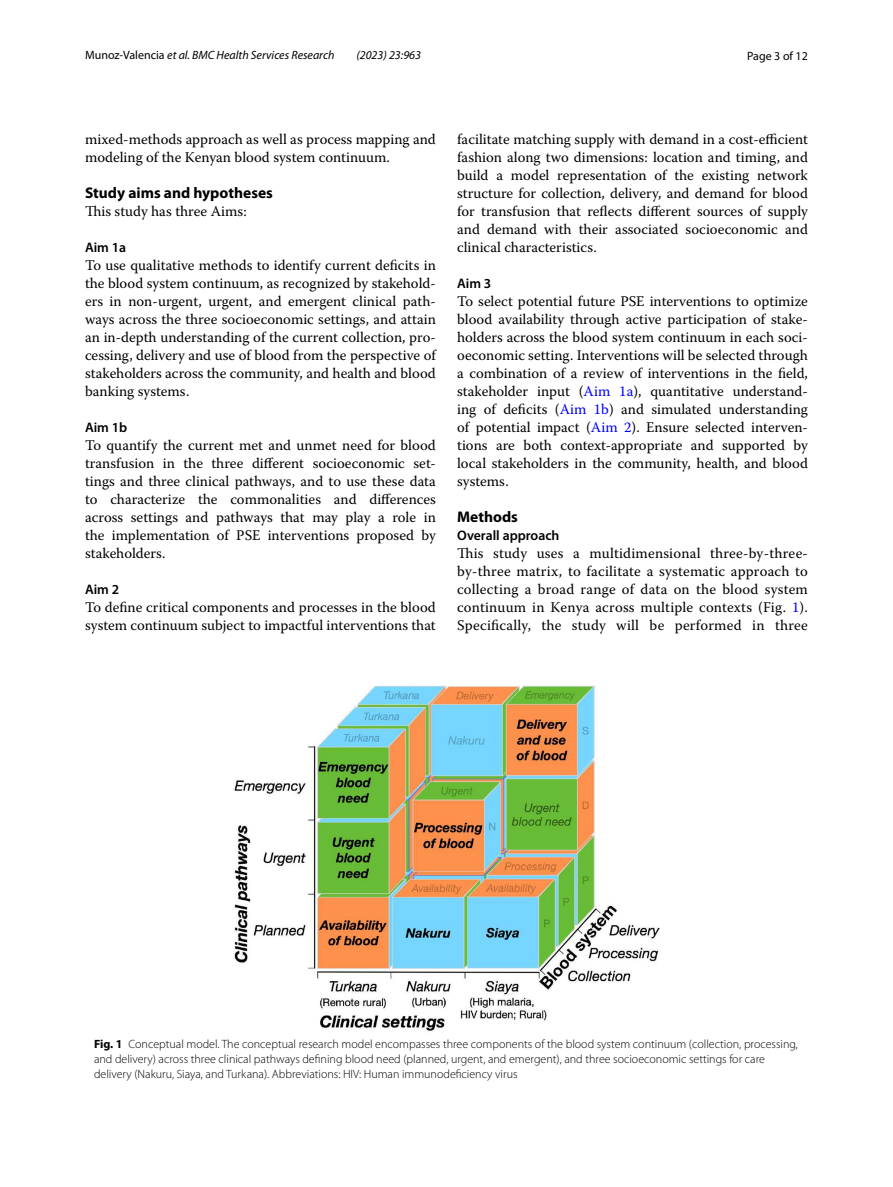
<style>
.page{position:relative;width:893px;height:1187px;background:#fff}
.page>*{position:absolute;margin:0;border:0;box-sizing:border-box;transform-origin:0 0}
.t1{font:700 15.45px "Myriad Pro";color:#000}
.t2{font:14.7px/18px "Warnock Pro";color:#000;text-align:justify}
.t3{font:600 13.8px "Myriad Pro";color:#000}
.t4{font:300 12px/15px "Myriad Pro";color:#000}
.t5{font:italic 12px "Myriad Pro";color:#000}
.t6{font:12px "Myriad Pro";color:#000}
.s1{font-style:normal}
.s2{color:#00f}
.s3{font-weight:700}
</style>
<div class="page">
<img style="left:234px;top:685px;width:425px;height:346px">
<p class="t5" style="left:85px;top:48px;width:251px"><span class="s1">Munoz‑Valencia</span> et al. BMC Health Services Research</p>
<p class="t5" style="left:356px;top:48px;width:66px">(2023) 23:963</p>
<p class="t6" style="left:747px;top:48px;width:62px">Page 3 of 12</p>
<p class="t2" style="left:85px;top:130px;width:352px">mixed-methods approach as well as process mapping and modeling of the Kenyan blood system continuum.</p>
<p class="t1" style="left:85px;top:182px;width:189px">Study aims and hypotheses</p>
<p class="t2" style="left:85px;top:202px;width:163px">This study has three Aims:</p>
<p class="t3" style="left:85px;top:238px;width:43px">Aim 1a</p>
<p class="t2" style="left:85px;top:256px;width:352px">To use qualitative methods to identify current deficits in the blood system continuum, as recognized by stakehold&shy;ers in non-urgent, urgent, and emergent clinical path&shy;ways across the three socioeconomic settings, and attain an in-depth understanding of the current collection, pro&shy;cessing, delivery and use of blood from the perspective of stakeholders across the community, and health and blood banking systems.</p>
<p class="t3" style="left:85px;top:418px;width:44px">Aim 1b</p>
<p class="t2" style="left:85px;top:436px;width:352px">To quantify the current met and unmet need for blood transfusion in the three different socioeconomic set&shy;tings and three clinical pathways, and to use these data to characterize the commonalities and differences across settings and pathways that may play a role in the implementation of PSE interventions proposed by stakeholders.</p>
<p class="t3" style="left:85px;top:580px;width:36px">Aim 2</p>
<p class="t2" style="left:85px;top:598px;width:352px">To define critical components and processes in the blood system continuum subject to impactful interventions that</p>
<p class="t2" style="left:457px;top:130px;width:352px">facilitate matching supply with demand in a cost-efficient fashion along two dimensions: location and timing, and build a model representation of the existing network structure for collection, delivery, and demand for blood for transfusion that reflects different sources of supply and demand with their associated socioeconomic and clinical characteristics.</p>
<p class="t3" style="left:457px;top:274px;width:36px">Aim 3</p>
<p class="t2" style="left:457px;top:292px;width:352px">To select potential future PSE interventions to optimize blood availability through active participation of stake&shy;holders across the blood system continuum in each soci&shy;oeconomic setting. Interventions will be selected through a combination of a review of interventions in the field, stakeholder input (<span class="s2">Aim 1a</span>), quantitative understand&shy;ing of deficits (<span class="s2">Aim 1b</span>) and simulated understanding of potential impact (<span class="s2">Aim 2</span>). Ensure selected interven&shy;tions are both context-appropriate and supported by local stakeholders in the community, health, and blood systems.</p>
<p class="t1" style="left:457px;top:506px;width:62px">Methods</p>
<p class="t3" style="left:457px;top:526px;width:104px">Overall approach</p>
<p class="t2" style="left:457px;top:544px;width:352px">This study uses a multidimensional three-by-three&shy;by-three matrix, to facilitate a systematic approach to collecting a broad range of data on the blood system continuum in Kenya across multiple contexts (Fig. <span class="s2">1</span>).<br>Specifically, the study will be performed in three</p>
<p class="t4" style="left:94px;top:1036px;width:705px"><span class="s3">Fig. 1</span> Conceptual model. The conceptual research model encompasses three components of the blood system continuum (collection, processing, and delivery) across three clinical pathways defining blood need (planned, urgent, and emergent), and three socioeconomic settings for care delivery (Nakuru, Siaya, and Turkana). Abbreviations: HIV: Human immunodeficiency virus</p>
</div>
